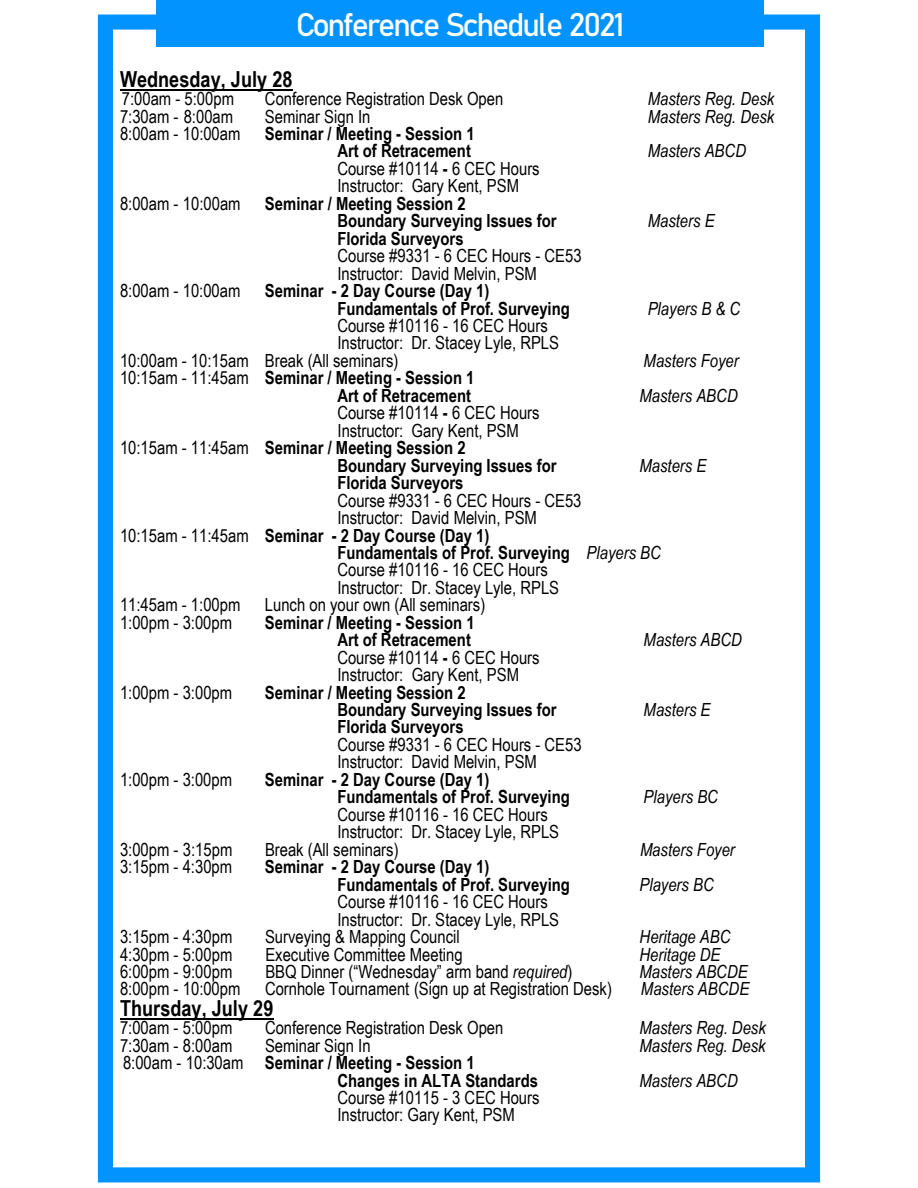
<style>
.page{position:relative;width:918px;height:1188px;background:#fff}
.page>*{position:absolute;margin:0;border:0;box-sizing:border-box;transform-origin:0 0}
.t1{font:32.25px "Bahnschrift";letter-spacing:-.07em;color:#fff}
.t2{font:700 22.05px "Arial Narrow";color:#000}
.t3{font:18.15px/17.4px "Arial Narrow";color:#000}
.t4{font:700 18.15px/17.4px "Arial Narrow";color:#000}
.t5{font:italic 18.15px "Arial Narrow";color:#000}
.s1{font-weight:700}
.s2{font-weight:400}
.s3{font-weight:400;font-style:italic}
.s4{font-style:italic}
</style>
<div class="page">
<svg style="left:97px;top:14px;width:1px;height:692px"></svg>
<div style="left:98px;top:14px;width:722px;height:1168px;border:15px solid #0393ff"></div>
<div style="left:156px;top:0;width:608px;height:47px;background:#0393ff"></div>
<hr style="left:120px;top:89px;width:172px;height:2px;background:#000">
<hr style="left:120px;top:1018px;width:153px;height:2px;background:#000">
<h1 class="t1" style="left:296px;top:5px;width:330px">Conference Schedule 2021</h1>
<p class="t2" style="left:120px;top:63px;width:174px">Wednesday, July 28</p>
<p class="t3" style="left:122px;top:89px;width:114px">7:00am - 5:00pm</p>
<p class="t3" style="left:265px;top:89px;width:240px">Conference Registration Desk Open</p>
<p class="t5" style="left:648px;top:86px;width:128px">Masters Reg. Desk</p>
<p class="t3" style="left:120px;top:107px;width:115px">7:30am - 8:00am</p>
<p class="t3" style="left:265px;top:107px;width:107px">Seminar Sign In</p>
<p class="t5" style="left:648px;top:103px;width:128px">Masters Reg. Desk</p>
<p class="t3" style="left:120px;top:124px;width:122px">8:00am - 10:00am</p>
<p class="t4" style="left:265px;top:124px;width:211px;text-align:right">Seminar / Meeting - Session 1<br>Art of Retracement</p>
<p class="t5" style="left:648px;top:138px;width:100px">Masters ABCD</p>
<p class="t3" style="left:337px;top:159px;width:204px">Course #10114 <span class="s1">-</span> 6 CEC Hours<br>Instructor: Gary Kent, PSM</p>
<p class="t3" style="left:120px;top:194px;width:122px">8:00am - 10:00am</p>
<p class="t4" style="left:337px;top:194px;width:221px;text-indent:-72px">Seminar / Meeting Session 2<br>Boundary Surveying Issues for</p>
<p class="t5" style="left:648px;top:208px;width:68px">Masters E</p>
<p class="t4" style="left:337px;top:229px;width:128px">Florida Surveyors</p>
<p class="t3" style="left:337px;top:246px;width:246px">Course #9331 - 6 CEC Hours - CE53<br>Instructor: David Melvin, PSM</p>
<p class="t3" style="left:120px;top:281px;width:122px">8:00am - 10:00am</p>
<p class="t4" style="left:337px;top:281px;width:234px;text-indent:-72px">Seminar - 2 Day Course (Day 1)<br>Fundamentals of Prof. Surveying</p>
<p class="t5" style="left:648px;top:295px;width:94px">Players B &amp; C</p>
<p class="t3" style="left:337px;top:316px;width:212px">Course #10116 - 16 CEC Hours</p>
<p class="t3" style="left:337px;top:334px;width:223px">Instructor: Dr. Stacey Lyle, RPLS</p>
<p class="t3" style="left:120px;top:351px;width:280px">10:00am - 10:15am Break (All seminars)</p>
<p class="t5" style="left:644px;top:348px;width:97px">Masters Foyer</p>
<p class="t4" style="left:120px;top:368px;width:356px;text-align:right"><span class="s2">10:15am - 11:45am</span> Seminar / Meeting - Session 1<br>Art of Retracement</p>
<p class="t5" style="left:639px;top:383px;width:100px">Masters ABCD</p>
<p class="t3" style="left:337px;top:404px;width:204px">Course #10114 <span class="s1">-</span> 6 CEC Hours</p>
<p class="t3" style="left:338px;top:421px;width:183px">Instructor: Gary Kent, PSM</p>
<p class="t4" style="left:120px;top:438px;width:347px"><span class="s2">10:15am - 11:45am</span> Seminar / Meeting Session 2</p>
<p class="t4" style="left:337px;top:456px;width:221px">Boundary Surveying Issues for</p>
<p class="t5" style="left:640px;top:453px;width:68px">Masters E</p>
<p class="t4" style="left:337px;top:473px;width:128px">Florida Surveyors</p>
<p class="t3" style="left:337px;top:491px;width:246px">Course #9331 - 6 CEC Hours - CE53</p>
<p class="t3" style="left:337px;top:508px;width:201px">Instructor: David Melvin, PSM</p>
<p class="t4" style="left:120px;top:526px;width:371px"><span class="s2">10:15am - 11:45am</span> Seminar - 2 Day Course (Day 1)</p>
<p class="t4" style="left:337px;top:543px;width:325px">Fundamentals of Prof. Surveying <span class="s3">Players BC</span></p>
<p class="t3" style="left:337px;top:561px;width:212px">Course #10116 - 16 CEC Hours</p>
<p class="t3" style="left:337px;top:578px;width:223px">Instructor: Dr. Stacey Lyle, RPLS</p>
<p class="t3" style="left:120px;top:596px;width:122px">11:45am - 1:00pm</p>
<p class="t3" style="left:265px;top:596px;width:222px">Lunch on your own (All seminars)</p>
<p class="t3" style="left:120px;top:613px;width:114px">1:00pm - 3:00pm</p>
<p class="t4" style="left:265px;top:613px;width:211px;text-align:right">Seminar / Meeting - Session 1<br>Art of Retracement</p>
<p class="t5" style="left:644px;top:627px;width:100px">Masters ABCD</p>
<p class="t3" style="left:337px;top:648px;width:204px">Course #10114 <span class="s1">-</span> 6 CEC Hours<br>Instructor: Gary Kent, PSM</p>
<p class="t3" style="left:120px;top:683px;width:114px">1:00pm - 3:00pm</p>
<p class="t4" style="left:337px;top:683px;width:221px;text-indent:-72px">Seminar / Meeting Session 2<br>Boundary Surveying Issues for</p>
<p class="t5" style="left:644px;top:697px;width:68px">Masters E</p>
<p class="t4" style="left:337px;top:718px;width:128px">Florida Surveyors</p>
<p class="t3" style="left:337px;top:735px;width:246px">Course #9331 - 6 CEC Hours - CE53<br>Instructor: David Melvin, PSM</p>
<p class="t3" style="left:120px;top:770px;width:114px">1:00pm - 3:00pm</p>
<p class="t4" style="left:337px;top:770px;width:234px;text-indent:-72px">Seminar - 2 Day Course (Day 1)<br>Fundamentals of Prof. Surveying</p>
<p class="t5" style="left:644px;top:784px;width:76px">Players BC</p>
<p class="t3" style="left:337px;top:805px;width:223px">Course #10116 - 16 CEC Hours<br>Instructor: Dr. Stacey Lyle, RPLS</p>
<p class="t3" style="left:120px;top:840px;width:114px">3:00pm - 3:15pm</p>
<p class="t3" style="left:265px;top:840px;width:135px">Break (All seminars)</p>
<p class="t5" style="left:640px;top:837px;width:96px">Masters Foyer</p>
<p class="t3" style="left:120px;top:857px;width:114px">3:15pm - 4:30pm</p>
<p class="t4" style="left:337px;top:857px;width:234px;text-indent:-72px">Seminar - 2 Day Course (Day 1)<br>Fundamentals of Prof. Surveying</p>
<p class="t5" style="left:640px;top:872px;width:76px">Players BC</p>
<p class="t3" style="left:337px;top:892px;width:223px">Course #10116 - 16 CEC Hours<br>Instructor: Dr. Stacey Lyle, RPLS</p>
<p class="t3" style="left:120px;top:927px;width:114px">3:15pm - 4:30pm</p>
<p class="t3" style="left:265px;top:927px;width:196px">Surveying &amp; Mapping Council</p>
<p class="t5" style="left:640px;top:924px;width:92px">Heritage ABC</p>
<p class="t3" style="left:120px;top:945px;width:114px">4:30pm - 5:00pm</p>
<p class="t3" style="left:265px;top:945px;width:199px">Executive Committee Meeting</p>
<p class="t5" style="left:640px;top:942px;width:82px">Heritage DE</p>
<p class="t3" style="left:120px;top:962px;width:114px">6:00pm - 9:00pm</p>
<p class="t3" style="left:265px;top:962px;width:309px">BBQ Dinner (“Wednesday” arm band <span class="s4">required</span>)</p>
<p class="t5" style="left:640px;top:959px;width:110px">Masters ABCDE</p>
<p class="t3" style="left:120px;top:980px;width:122px">8:00pm - 10:00pm</p>
<p class="t3" style="left:265px;top:980px;width:349px">Cornhole Tournament (Sign up at Registration Desk)</p>
<p class="t5" style="left:641px;top:976px;width:110px">Masters ABCDE</p>
<p class="t2" style="left:120px;top:992px;width:155px">Thursday, July 29</p>
<p class="t3" style="left:120px;top:1018px;width:114px">7:00am - 5:00pm</p>
<p class="t3" style="left:265px;top:1018px;width:240px">Conference Registration Desk Open</p>
<p class="t5" style="left:640px;top:1015px;width:128px">Masters Reg. Desk</p>
<p class="t3" style="left:120px;top:1036px;width:114px">7:30am - 8:00am</p>
<p class="t3" style="left:265px;top:1036px;width:107px">Seminar Sign In</p>
<p class="t5" style="left:640px;top:1033px;width:128px">Masters Reg. Desk</p>
<p class="t4" style="left:337px;top:1053px;width:202px;text-indent:-214px"><span class="s2">8:00am - 10:30am</span> Seminar / Meeting - Session 1<br>Changes in ALTA Standards</p>
<p class="t5" style="left:639px;top:1068px;width:100px">Masters ABCD</p>
<p class="t3" style="left:337px;top:1088px;width:204px">Course #10115 - 3 CEC Hours<br>Instructor: Gary Kent, PSM</p>
</div>
